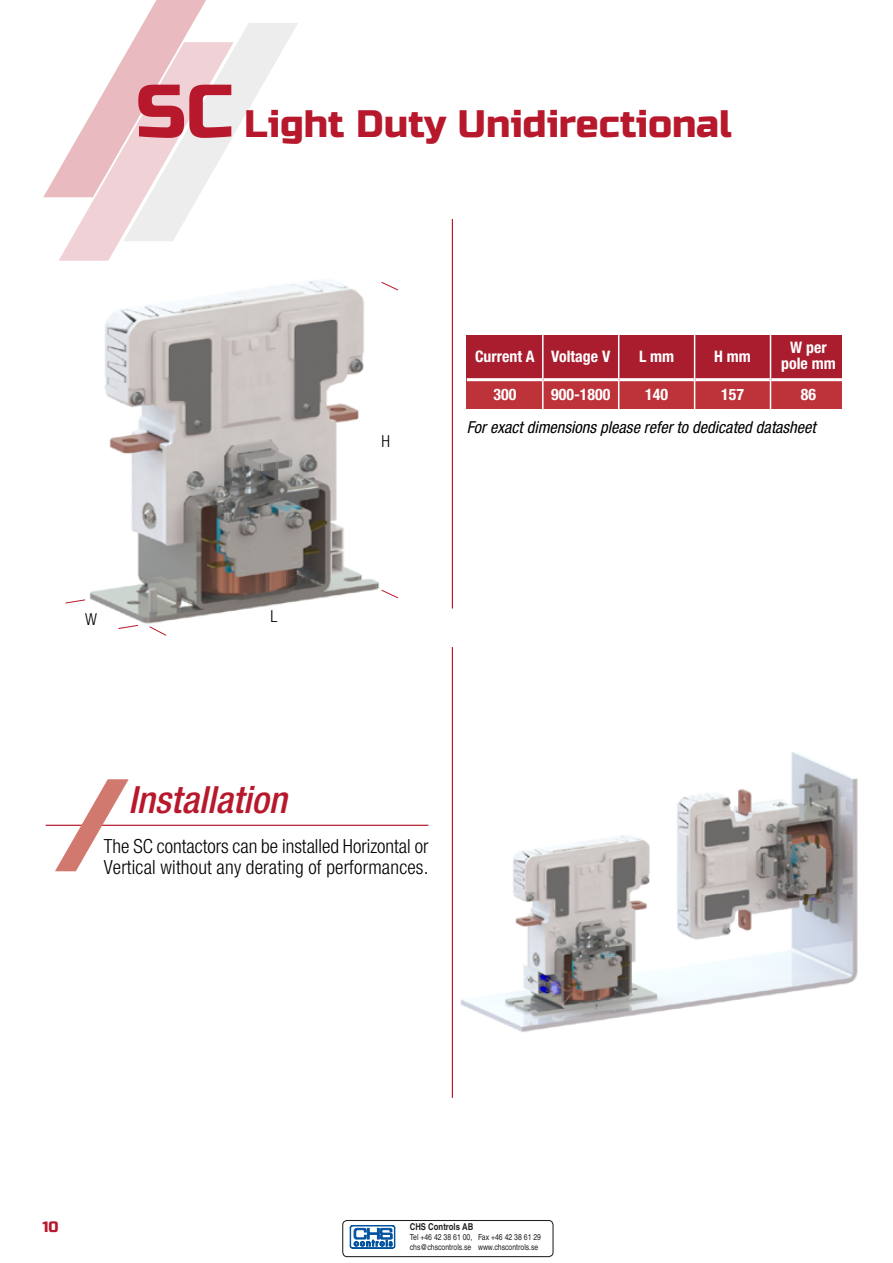
<style>
.page{position:relative;width:893px;height:1263px;background:#fff}
.page>*{position:absolute;margin:0;border:0;box-sizing:border-box;transform-origin:0 0}
.t1{font:38.25px "Russo One";color:#b7182c}
.t2{font:italic 500 condensed 37.5px "Helvetica Neue LT Pro";color:#b7182c}
.t3{font:300 condensed 19.5px/21px "Helvetica Neue LT Pro";color:#000}
.t4{font:italic condensed 16.5px "Helvetica Neue LT Pro";color:#000}
.t5{font:300 condensed 16.5px "Helvetica Neue LT Pro";color:#000}
.t6{font:700 condensed 15.9px/15.8px "Helvetica Neue LT Pro";color:#fff;text-align:center}
.t7{font:15px "Russo One";color:#b7182c}
.t8{font:700 condensed 9.45px "Helvetica";color:#231f20}
.t9{font:condensed 8.4px/10.1px "Helvetica";color:#231f20}
.s1{font-size:75px}
</style>
<div class="page">
<img style="left:90px;top:280px;width:290px;height:344px">
<img style="left:460px;top:752px;width:397px;height:280px">
<svg style="left:65px;top:599px;width:21px;height:5px"></svg>
<svg style="left:118px;top:625px;width:20px;height:4px"></svg>
<svg style="left:149px;top:626px;width:18px;height:10px"></svg>
<svg style="left:381px;top:589px;width:18px;height:10px"></svg>
<svg style="left:381px;top:282px;width:18px;height:9px"></svg>
<svg style="left:43px;top:0;width:255px;height:261px"></svg>
<hr style="left:46px;top:825px;width:382px;height:1px;background:#b7182c">
<svg style="left:55px;top:779px;width:74px;height:92px"></svg>
<hr style="left:452px;top:219px;width:1px;height:389px;background:#b7182c">
<hr style="left:452px;top:647px;width:1px;height:451px;background:#b7182c">
<div style="left:467px;top:370px;width:375px;height:39px;background:#bd3339"></div>
<div style="left:467px;top:335px;width:375px;height:43px;background:#a91d2e"></div>
<hr style="left:467px;top:378px;width:75px;height:3px;background:#fff">
<hr style="left:544px;top:378px;width:74px;height:3px;background:#fff">
<hr style="left:619px;top:378px;width:75px;height:3px;background:#fff">
<hr style="left:695px;top:378px;width:75px;height:3px;background:#fff">
<hr style="left:771px;top:378px;width:75px;height:3px;background:#fff">
<hr style="left:542px;top:335px;width:2px;height:45px;background:#fff">
<hr style="left:542px;top:380px;width:2px;height:31px;background:#fff">
<hr style="left:770px;top:335px;width:1px;height:45px;background:#fff">
<hr style="left:770px;top:380px;width:1px;height:31px;background:#fff">
<hr style="left:694px;top:335px;width:1px;height:45px;background:#fff">
<hr style="left:694px;top:380px;width:1px;height:31px;background:#fff">
<hr style="left:618px;top:335px;width:1px;height:45px;background:#fff">
<hr style="left:618px;top:380px;width:1px;height:31px;background:#fff">
<svg style="left:342px;top:1220px;width:212px;height:36px"></svg>
<h1 class="t1" style="left:136px;top:102px;width:597px"><span class="s1">SC</span> Light Duty Unidirectional</h1>
<p class="t5" style="left:381px;top:432px;width:10px">H</p>
<p class="t6" style="left:475px;top:348px;width:137px">Current A Voltage V</p>
<p class="t6" style="left:639px;top:348px;width:37px">L mm</p>
<p class="t6" style="left:714px;top:348px;width:38px">H mm</p>
<p class="t6" style="left:781px;top:339px;width:56px">W per pole mm</p>
<p class="t6" style="left:493px;top:386px;width:24px">300</p>
<p class="t6" style="left:551px;top:386px;width:61px">900-1800</p>
<p class="t6" style="left:645px;top:386px;width:24px">140</p>
<p class="t6" style="left:721px;top:386px;width:24px">157</p>
<p class="t6" style="left:801px;top:386px;width:17px">86</p>
<p class="t4" style="left:467px;top:418px;width:350px">For exact dimensions please refer to dedicated datasheet</p>
<p class="t5" style="left:85px;top:609px;width:13px">W</p>
<p class="t5" style="left:270px;top:607px;width:9px">L</p>
<h2 class="t2" style="left:129px;top:777px;width:160px">Installation</h2>
<p class="t3" style="left:104px;top:835px;width:326px">The SC contactors can be installed Horizontal or<br>Vertical without any derating of performances.</p>
<p class="t7" style="left:43px;top:1218px;width:18px">10</p>
<p class="t8" style="left:410px;top:1221px;width:65px">CHS Controls AB</p>
<p class="t9" style="left:410px;top:1232px;width:133px">Tel +46 42 38 61 00, Fax +46 42 38 61 29 chs@chscontrols.se www.chscontrols.se</p>
</div>
